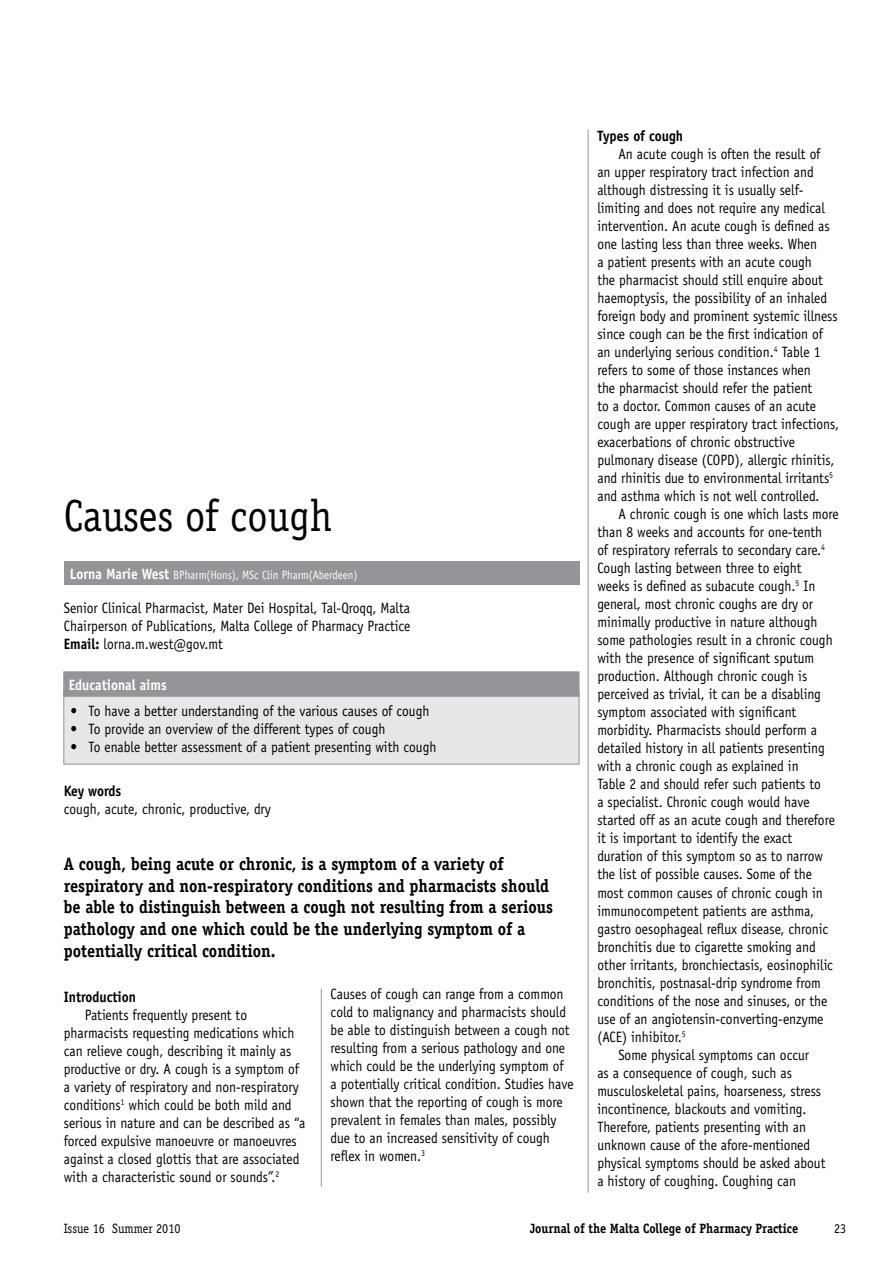
<style>
.page{position:relative;width:893px;height:1263px;background:#fff}
.page>*{position:absolute;margin:0;border:0;box-sizing:border-box;transform-origin:0 0}
.t1{font:45px "Officina Serif";color:#000;scale:.9 1}
.t2{font:700 18px/21.6px "Officina Serif";color:#000;scale:.9 1}
.t3{font:15px/18px "Officina Sans";color:#000;scale:.9 1}
.t4{font:700 15px "Officina Sans";color:#000;scale:.9 1}
.t5{font:700 15px "Officina Sans";color:#fff;scale:.9 1}
.t6{font:700 15px "Officina Sans";letter-spacing:-.02em;color:#000;scale:.9 1}
.t7{font:700 13.5px "Officina Serif";color:#000;scale:.9 1}
.t8{font:13.5px "Officina Serif";color:#000;scale:.9 1}
.t9{font:12px "Officina Sans";color:#fff;scale:.9 1}
.s1{font-weight:700;font-size:15px}
.s2{font-weight:700}
</style>
<div class="page">
<div style="left:64px;top:561px;width:515px;height:24px;background:#939598"></div>
<hr style="left:321px;top:989px;width:1px;height:198px;background:#939598">
<hr style="left:588px;top:130px;width:1px;height:1063px;background:#939598">
<div style="left:63px;top:691px;width:516px;height:73px;background:#e6e7e8;border:1px solid #939598"></div>
<div style="left:63px;top:671px;width:516px;height:26px;background:#939598;border:1px solid #939598"></div>
<h1 class="t1" style="left:64px;top:489px;width:300px">Causes of cough</h1>
<p class="t9" style="left:70px;top:567px;width:321px"><span class="s1">Lorna Marie West</span> BPharm(Hons), MSc Clin Pharm(Aberdeen)</p>
<p class="t3" style="left:64px;top:598px;width:387px;text-align:justify">Senior Clinical Pharmacist, Mater Dei Hospital, Tal-Qroqq, Malta Chairperson of Publications, Malta College of Pharmacy Practice <span class="s2">Email:</span> lorna.m.west@gov.mt</p>
<p class="t5" style="left:69px;top:675px;width:110px">Educational aims</p>
<p class="t3" style="left:71px;top:702px;width:400px">• To have a better understanding of the various causes of cough</p>
<p class="t3" style="left:71px;top:720px;width:351px">• To provide an overview of the different types of cough</p>
<p class="t3" style="left:71px;top:738px;width:408px">• To enable better assessment of a patient presenting with cough</p>
<p class="t6" style="left:64px;top:781px;width:65px">Key words</p>
<p class="t3" style="left:64px;top:800px;width:232px">cough, acute, chronic, productive, dry</p>
<p class="t2" style="left:64px;top:853px;width:545px">A cough, being acute or chronic, is a symptom of a variety of respiratory and non-respiratory conditions and pharmacists should be able to distinguish between a cough not resulting from a serious pathology and one which could be the underlying symptom of a potentially critical condition.</p>
<p class="t4" style="left:64px;top:987px;width:82px">Introduction</p>
<p class="t3" style="left:64px;top:1005px;width:270px;text-indent:21px">Patients frequently present to pharmacists requesting medications which can relieve cough, describing it mainly as productive or dry. A cough is a symptom of a variety of respiratory and non-respiratory conditions<sup>1</sup> which could be both mild and serious in nature and can be described as “a forced expulsive manoeuvre or manoeuvres against a closed glottis that are associated with a characteristic sound or sounds”.<sup>2</sup></p>
<p class="t3" style="left:331px;top:985px;width:272px">Causes of cough can range from a common cold to malignancy and pharmacists should be able to distinguish between a cough not resulting from a serious pathology and one which could be the underlying symptom of<br>a potentially critical condition. Studies have shown that the reporting of cough is more prevalent in females than males, possibly due to an increased sensitivity of cough reflex in women.<sup>3</sup></p>
<p class="t4" style="left:597px;top:127px;width:97px">Types of cough</p>
<p class="t3" style="left:597px;top:145px;width:270px;text-indent:21px">An acute cough is often the result of<br>an upper respiratory tract infection and although distressing it is usually self&shy;limiting and does not require any medical intervention. An acute cough is defined as one lasting less than three weeks. When<br>a patient presents with an acute cough<br>the pharmacist should still enquire about haemoptysis, the possibility of an inhaled foreign body and prominent systemic illness since cough can be the first indication of an underlying serious condition.<sup>4</sup> Table 1 refers to some of those instances when<br>the pharmacist should refer the patient<br>to a doctor. Common causes of an acute cough are upper respiratory tract infections, exacerbations of chronic obstructive pulmonary disease (COPD), allergic rhinitis, and rhinitis due to environmental irritants<sup>5 </sup>and asthma which is not well controlled.</p>
<p class="t3" style="left:618px;top:505px;width:246px">A chronic cough is one which lasts more</p>
<p class="t3" style="left:597px;top:523px;width:251px">than 8 weeks and accounts for one-tenth</p>
<p class="t3" style="left:597px;top:541px;width:255px">of respiratory referrals to secondary care.<sup>4</sup></p>
<p class="t3" style="left:597px;top:559px;width:228px">Cough lasting between three to eight</p>
<p class="t3" style="left:597px;top:577px;width:244px">weeks is defined as subacute cough.<sup>5</sup> In</p>
<p class="t3" style="left:597px;top:595px;width:241px">general, most chronic coughs are dry or</p>
<p class="t3" style="left:597px;top:613px;width:246px">minimally productive in nature although</p>
<p class="t3" style="left:597px;top:631px;width:263px">some pathologies result in a chronic cough</p>
<p class="t3" style="left:597px;top:649px;width:242px">with the presence of significant sputum</p>
<p class="t3" style="left:597px;top:667px;width:235px">production. Although chronic cough is</p>
<p class="t3" style="left:597px;top:685px;width:250px">perceived as trivial, it can be a disabling</p>
<p class="t3" style="left:597px;top:703px;width:222px">symptom associated with significant</p>
<p class="t3" style="left:597px;top:721px;width:246px">morbidity. Pharmacists should perform a</p>
<p class="t3" style="left:597px;top:739px;width:254px">detailed history in all patients presenting</p>
<p class="t3" style="left:597px;top:757px;width:225px">with a chronic cough as explained in</p>
<p class="t3" style="left:597px;top:775px;width:250px">Table 2 and should refer such patients to</p>
<p class="t3" style="left:597px;top:793px;width:237px">a specialist. Chronic cough would have</p>
<p class="t3" style="left:597px;top:811px;width:265px">started off as an acute cough and therefore</p>
<p class="t3" style="left:597px;top:829px;width:218px">it is important to identify the exact</p>
<p class="t3" style="left:597px;top:847px;width:252px">duration of this symptom so as to narrow</p>
<p class="t3" style="left:597px;top:865px;width:240px">the list of possible causes. Some of the</p>
<p class="t3" style="left:597px;top:883px;width:252px">most common causes of chronic cough in</p>
<p class="t3" style="left:597px;top:901px;width:242px">immunocompetent patients are asthma,</p>
<p class="t3" style="left:597px;top:919px;width:258px">gastro oesophageal reflux disease, chronic</p>
<p class="t3" style="left:597px;top:937px;width:244px">bronchitis due to cigarette smoking and</p>
<p class="t3" style="left:597px;top:955px;width:263px">other irritants, bronchiectasis, eosinophilic</p>
<p class="t3" style="left:597px;top:973px;width:250px">bronchitis, postnasal-drip syndrome from</p>
<p class="t3" style="left:597px;top:991px;width:257px">conditions of the nose and sinuses, or the</p>
<p class="t3" style="left:597px;top:1009px;width:253px">use of an angiotensin-converting-enzyme</p>
<p class="t3" style="left:597px;top:1027px;width:100px">(ACE) inhibitor.<sup>5</sup></p>
<p class="t3" style="left:618px;top:1045px;width:213px">Some physical symptoms can occur</p>
<p class="t3" style="left:597px;top:1063px;width:218px">as a consequence of cough, such as</p>
<p class="t3" style="left:597px;top:1081px;width:250px">musculoskeletal pains, hoarseness, stress</p>
<p class="t3" style="left:597px;top:1099px;width:234px">incontinence, blackouts and vomiting.</p>
<p class="t3" style="left:597px;top:1117px;width:233px">Therefore, patients presenting with an</p>
<p class="t3" style="left:597px;top:1135px;width:238px">unknown cause of the afore-mentioned</p>
<p class="t3" style="left:597px;top:1153px;width:255px">physical symptoms should be asked about</p>
<p class="t3" style="left:597px;top:1171px;width:222px">a history of coughing. Coughing can</p>
<p class="t8" style="left:64px;top:1221px;width:131px">Issue 16 Summer 2010</p>
<p class="t7" style="left:530px;top:1220px;width:300px">Journal of the Malta College of Pharmacy Practice</p>
<p class="t8" style="left:834px;top:1221px;width:15px">23</p>
</div>
